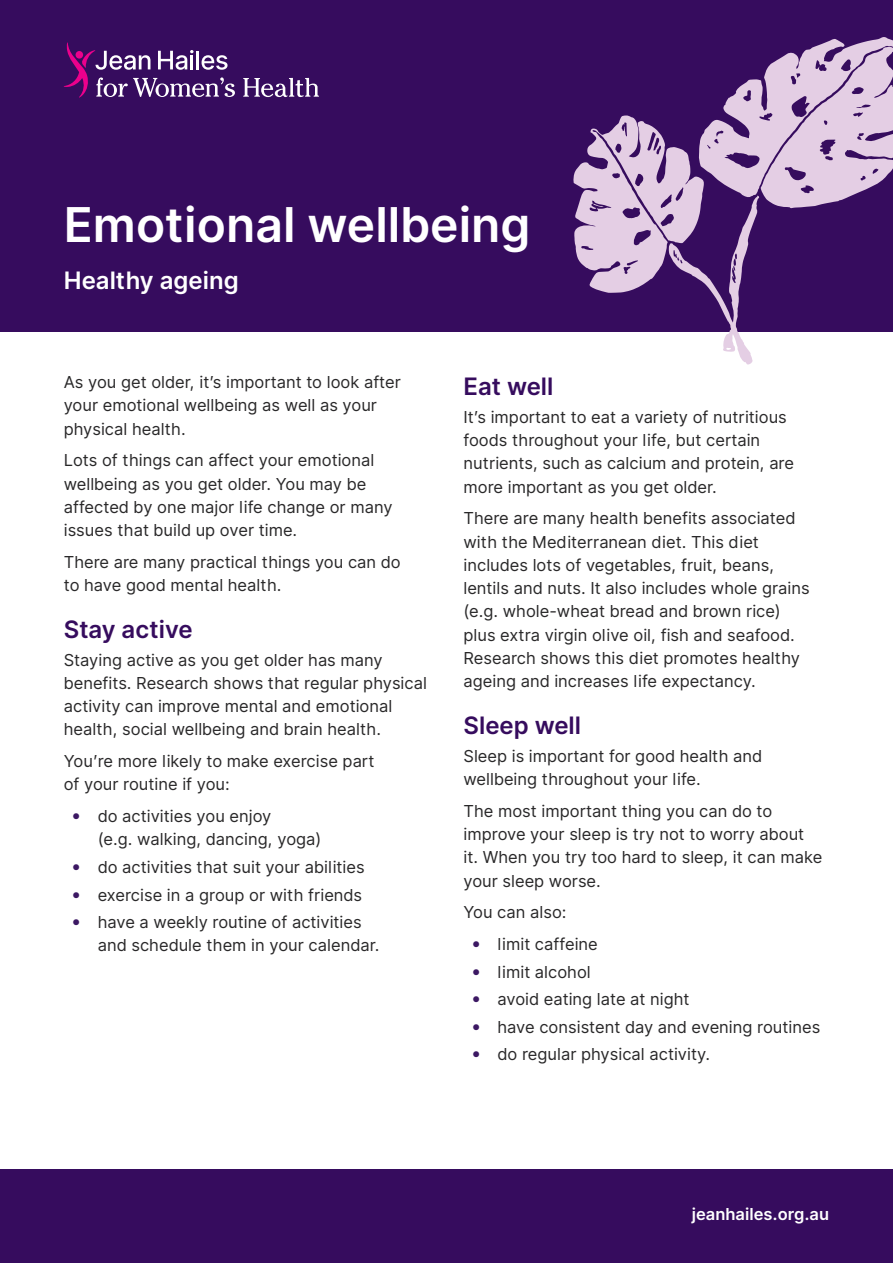
<style>
.page{position:relative;width:893px;height:1263px;background:#fff}
.page>*{position:absolute;margin:0;border:0;box-sizing:border-box;transform-origin:0 0}
.t1{font:600 48px "Inter";color:#fff}
.t2{font:600 24px "Inter";color:#360c5e}
.t3{font:600 24px "Inter";color:#fff}
.t4{font:16.5px/23.2px "Inter";color:#292829}
.t5{font:600 16.5px "Inter";color:#fff}
.s1{font-family:"Avenir";color:#3c1863}
</style>
<div class="page">
<div style="left:0;top:0;width:893px;height:332px;background:#360c5e"></div>
<svg style="left:243px;top:78px;width:76px;height:19px"></svg>
<svg style="left:64px;top:43px;width:171px;height:55px"></svg>
<hr style="left:196px;top:51px;width:3px;height:18px;background:#fff">
<hr style="left:190px;top:55px;width:3px;height:14px;background:#fff">
<svg style="left:573px;top:37px;width:320px;height:328px"></svg>
<div style="left:0;top:1169px;width:893px;height:94px;background:#360c5e"></div>
<h1 class="t1" style="left:64px;top:189px;width:468px">Emotional wellbeing</h1>
<p class="t3" style="left:64px;top:263px;width:176px">Healthy ageing</p>
<p class="t4" style="left:64px;top:370px;width:339px">As you get older, it’s important to look after your emotional wellbeing as well as your physical health.</p>
<p class="t4" style="left:64px;top:448px;width:330px">Lots of things can affect your emotional wellbeing as you get older. You may be affected by one major life change or many issues that build up over time.</p>
<p class="t4" style="left:64px;top:550px;width:338px">There are many practical things you can do to have good mental health.</p>
<h2 class="t2" style="left:64px;top:612px;width:130px">Stay active</h2>
<p class="t4" style="left:64px;top:648px;width:365px">Staying active as you get older has many benefits. Research shows that regular physical activity can improve mental and emotional health, social wellbeing and brain health.</p>
<p class="t4" style="left:64px;top:749px;width:312px">You’re more likely to make exercise part of your routine if you:</p>
<p class="t4" style="left:98px;top:804px;width:225px;text-indent:-26px"><span class="s1">•</span> do activities you enjoy<br>(e.g. walking, dancing, yoga)</p>
<p class="t4" style="left:72px;top:855px;width:294px"><span class="s1">•</span> do activities that suit your abilities</p>
<p class="t4" style="left:72px;top:882px;width:291px"><span class="s1">•</span> exercise in a group or with friends</p>
<p class="t4" style="left:98px;top:910px;width:283px;text-indent:-26px"><span class="s1">•</span> have a weekly routine of activities and schedule them in your calendar.</p>
<h2 class="t2" style="left:463px;top:369px;width:91px">Eat well</h2>
<p class="t4" style="left:463px;top:405px;width:332px">It’s important to eat a variety of nutritious foods throughout your life, but certain nutrients, such as calcium and protein, are more important as you get older.</p>
<p class="t4" style="left:463px;top:506px;width:348px">There are many health benefits associated with the Mediterranean diet. This diet includes lots of vegetables, fruit, beans, lentils and nuts. It also includes whole grains (e.g. whole-wheat bread and brown rice) plus extra virgin olive oil, fish and seafood.<br>Research shows this diet promotes healthy ageing and increases life expectancy.</p>
<h2 class="t2" style="left:463px;top:708px;width:119px">Sleep well</h2>
<p class="t4" style="left:463px;top:744px;width:300px">Sleep is important for good health and wellbeing throughout your life.</p>
<p class="t4" style="left:463px;top:799px;width:360px">The most important thing you can do to improve your sleep is try not to worry about it. When you try too hard to sleep, it can make your sleep worse.</p>
<p class="t4" style="left:463px;top:900px;width:105px">You can also:</p>
<p class="t4" style="left:472px;top:932px;width:127px"><span class="s1">•</span> limit caffeine</p>
<p class="t4" style="left:472px;top:959px;width:120px"><span class="s1">•</span> limit alcohol</p>
<p class="t4" style="left:472px;top:987px;width:219px"><span class="s1">•</span> avoid eating late at night</p>
<p class="t4" style="left:472px;top:1014px;width:350px"><span class="s1">•</span> have consistent day and evening routines</p>
<p class="t4" style="left:472px;top:1042px;width:240px"><span class="s1">•</span> do regular physical activity.</p>
<p class="t5" style="left:692px;top:1202px;width:139px">jeanhailes.org.au</p>
</div>
